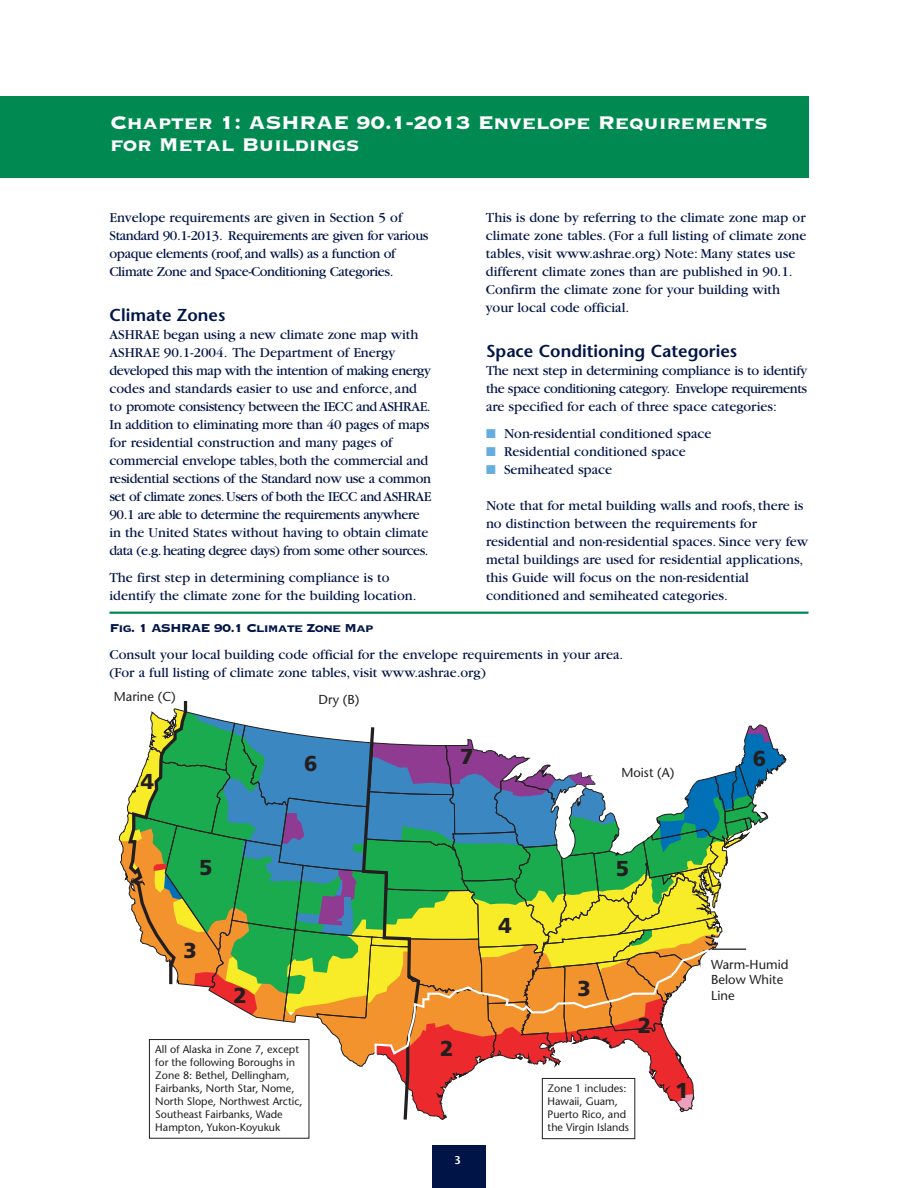
<style>
.page{position:relative;width:918px;height:1188px;background:#fff}
.page>*{position:absolute;margin:0;border:0;box-sizing:border-box;transform-origin:0 0}
.t1{font:24px/22.5px "Copperplate Thirty Three BC";letter-spacing:-.02em;color:#fff}
.t2{font:900 21.6px "Frutiger";color:#231f20}
.t3{font:600 17.25px "Stone Sans";color:#001447}
.t4{font:15px "Copperplate Thirty Three BC";letter-spacing:-.06em;color:#001447}
.t5{font:14.25px/18px "Garamond";color:#001447}
.t6{font:14.25px/18px "Garamond";letter-spacing:-.025em;color:#001447}
.t7{font:12.9px/15.6px "Stone Sans";color:#231f20}
.t8{font:600 11.25px "Stone Sans";color:#fff}
.t9{font:10.8px/12.9px "Stone Sans";color:#231f20}
.s1{color:#65addf}
</style>
<div class="page">
<div style="left:432px;top:1145px;width:54px;height:43px;background:#001447"></div>
<div style="left:542px;top:1078px;width:93px;height:61px;border:1px solid #231f20"></div>
<svg style="left:119px;top:701px;width:667px;height:422px"></svg>
<hr style="left:712px;top:949px;width:34px;height:1px;background:#231f20">
<div style="left:149px;top:1040px;width:160px;height:98px;background:#fff"></div>
<div style="left:149px;top:1039px;width:160px;height:100px;border:1px solid #231f20"></div>
<hr style="left:110px;top:612px;width:698px;height:2px;background:#008a52">
<div style="left:1px;top:96px;width:808px;height:81px;background:#008a52"></div>
<h1 class="t1" style="left:110px;top:109px;width:659px">Chapter 1: ASHRAE 90.1-2013 Envelope Requirements for Metal Buildings</h1>
<p class="t6" style="left:110px;top:210px;width:320px">Envelope requirements are given in Section 5 of Standard 90.1-2013. Requirements are given for various opaque elements (roof,and walls) as a function of Climate Zone and Space-Conditioning Categories.</p>
<p class="t3" style="left:110px;top:309px;width:117px">Climate Zones</p>
<p class="t5" style="left:110px;top:327px;width:324px">ASHRAE began using a new climate zone map with ASHRAE 90.1-2004. The Department of Energy developed this map with the intention of making energy codes and standards easier to use and enforce, and to promote consistency between the IECC and ASHRAE.<br>In addition to eliminating more than 40 pages of maps for residential construction and many pages of commercial envelope tables, both the commercial and residential sections of the Standard now use a common set of climate zones.Users of both the IECC and ASHRAE 90.1 are able to determine the requirements anywhere in the United States without having to obtain climate data (e.g.heating degree days) from some other sources.</p>
<p class="t5" style="left:110px;top:570px;width:309px">The first step in determining compliance is to identify the climate zone for the building location.</p>
<p class="t5" style="left:486px;top:210px;width:322px">This is done by referring to the climate zone map or climate zone tables. (For a full listing of climate zone tables, visit www.ashrae.org) Note: Many states use different climate zones than are published in 90.1.<br>Confirm the climate zone for your building with your local code official.</p>
<p class="t3" style="left:486px;top:345px;width:253px">Space Conditioning Categories</p>
<p class="t5" style="left:486px;top:363px;width:323px;text-align:justify">The next step in determining compliance is to identify the space conditioning category. Envelope requirements are specified for each of three space categories:</p>
<p class="t5" style="left:486px;top:426px;width:227px"><span class="s1">■</span> Non-residential conditioned space</p>
<p class="t5" style="left:486px;top:444px;width:201px"><span class="s1">■</span> Residential conditioned space</p>
<p class="t5" style="left:486px;top:462px;width:128px"><span class="s1">■</span> Semiheated space</p>
<p class="t5" style="left:486px;top:498px;width:324px">Note that for metal building walls and roofs, there is no distinction between the requirements for residential and non-residential spaces. Since very few metal buildings are used for residential applications, this Guide will focus on the non-residential conditioned and semiheated categories.</p>
<p class="t4" style="left:110px;top:618px;width:265px">Fig. 1 ASHRAE 90.1 Climate Zone Map</p>
<p class="t5" style="left:110px;top:647px;width:515px">Consult your local building code official for the envelope requirements in your area. (For a full listing of climate zone tables, visit www.ashrae.org)</p>
<p class="t7" style="left:114px;top:690px;width:63px">Marine (C)</p>
<p class="t7" style="left:318px;top:693px;width:42px">Dry (B)</p>
<h2 class="t2" style="left:141px;top:773px;width:15px">4</h2>
<h2 class="t2" style="left:304px;top:755px;width:15px">6</h2>
<h2 class="t2" style="left:460px;top:748px;width:15px">7</h2>
<h2 class="t2" style="left:753px;top:750px;width:15px">6</h2>
<p class="t7" style="left:621px;top:766px;width:54px">Moist (A)</p>
<h2 class="t2" style="left:199px;top:859px;width:15px">5</h2>
<h2 class="t2" style="left:616px;top:860px;width:15px">5</h2>
<h2 class="t2" style="left:183px;top:941px;width:15px">3</h2>
<h2 class="t2" style="left:233px;top:987px;width:15px">2</h2>
<h2 class="t2" style="left:498px;top:917px;width:15px">4</h2>
<h2 class="t2" style="left:578px;top:980px;width:15px">3</h2>
<h2 class="t2" style="left:638px;top:1016px;width:15px">2</h2>
<p class="t7" style="left:711px;top:958px;width:79px">Warm-Humid<br>Below White<br>Line</p>
<p class="t9" style="left:155px;top:1044px;width:149px">All of Alaska in Zone 7, except for the following Boroughs in<br>Zone 8: Bethel, Dellingham,<br>Fairbanks, North Star, Nome,<br>North Slope, Northwest Arctic,<br>Southeast Fairbanks, Wade<br>Hampton, Yukon-Koyukuk</p>
<h2 class="t2" style="left:440px;top:1040px;width:15px">2</h2>
<p class="t8" style="left:455px;top:1156px;width:8px">3</p>
<p class="t9" style="left:548px;top:1083px;width:83px">Zone 1 includes:<br>Hawaii, Guam,<br>Puerto Rico, and the Virgin Islands</p>
<h2 class="t2" style="left:675px;top:1082px;width:15px">1</h2>
</div>
